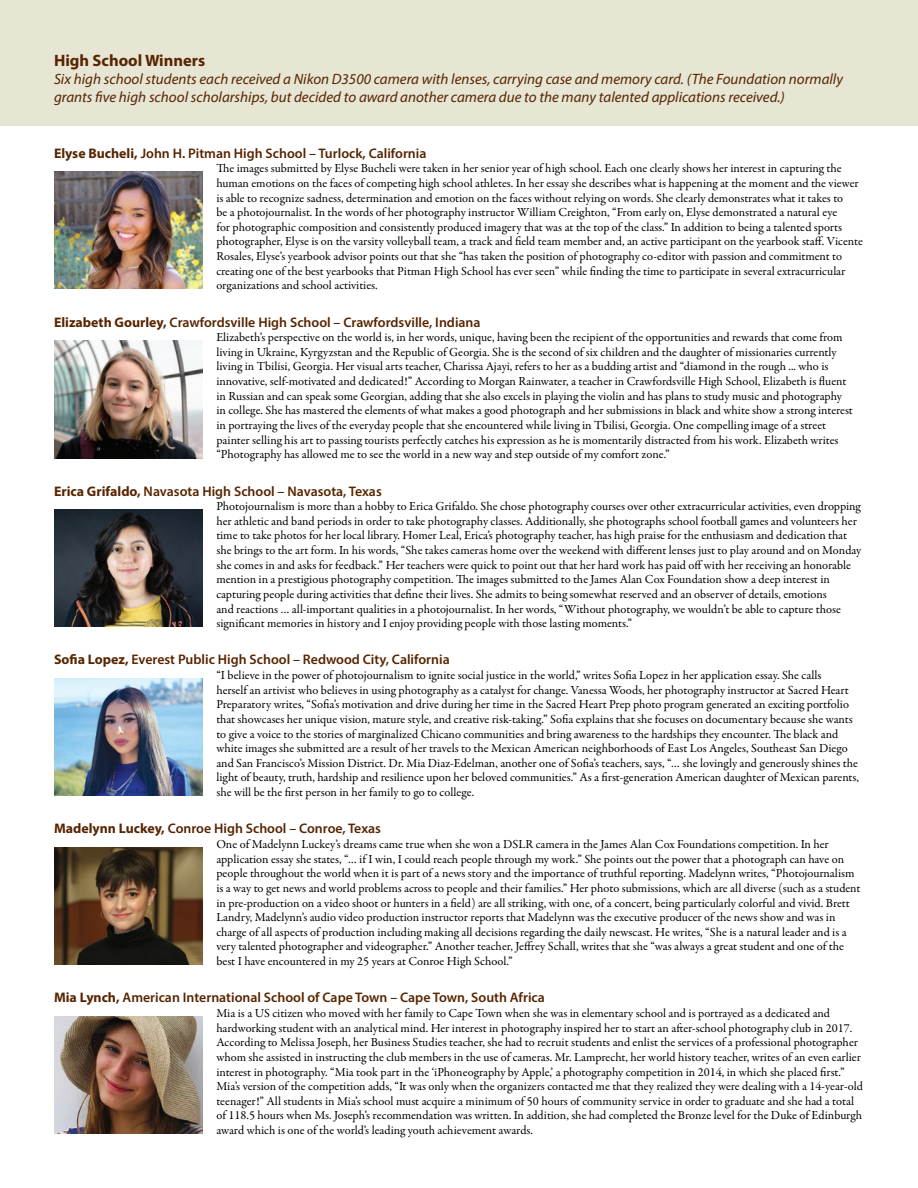
<style>
.page{position:relative;width:918px;height:1188px;background:#fff}
.page>*{position:absolute;margin:0;border:0;box-sizing:border-box;transform-origin:0 0}
.t1{font:700 16.5px "Myriad Pro";color:#572500}
.t2{font:italic 15px/18px "Myriad Pro";color:#572500}
.Student_Bio_-_Name{font:600 13.8px "Myriad Pro";color:#572500}
.Student_Bio{font:12.3px/14.7px "Garamond Premr Pro";color:#000}
.s1{font-weight:700}
</style>
<div class="page">
<div style="left:0;top:0;width:918px;height:125px;background:#e7e5d4"></div>
<img style="left:54px;top:171px;width:149px;height:118px">
<img style="left:54px;top:341px;width:149px;height:117px">
<img style="left:54px;top:509px;width:149px;height:118px">
<img style="left:54px;top:679px;width:149px;height:117px">
<img style="left:54px;top:847px;width:149px;height:117px">
<img style="left:54px;top:1016px;width:149px;height:117px">
<p class="t1" style="left:54px;top:50px;width:153px">High School Winners</p>
<p class="t2" style="left:54px;top:70px;width:791px">Six high school students each received a Nikon D3500 camera with lenses, carrying case and memory card. (The Foundation normally grants five high school scholarships, but decided to award another camera due to the many talented applications received.)</p>
<p class="Student_Bio_-_Name" style="left:54px;top:144px;width:374px"><span class="s1">Elyse Bucheli,</span> John H. Pitman High School – Turlock, California</p>
<p class="Student_Bio" style="left:216px;top:161px;width:648px">The images submitted by Elyse Bucheli were taken in her senior year of high school. Each one clearly shows her interest in capturing the human emotions on the faces of competing high school athletes. In her essay she describes what is happening at the moment and the viewer is able to recognize sadness, determination and emotion on the faces without relying on words. She clearly demonstrates what it takes to<br>be a photojournalist. In the words of her photography instructor William Creighton, “From early on, Elyse demonstrated a natural eye<br>for photographic composition and consistently produced imagery that was at the top of the class.” In addition to being a talented sports photographer, Elyse is on the varsity volleyball team, a track and field team member and, an active participant on the yearbook staff. Vicente Rosales, Elyse’s yearbook advisor points out that she “has taken the position of photography co-editor with passion and commitment to creating one of the best yearbooks that Pitman High School has ever seen” while finding the time to participate in several extracurricular organizations and school activities.</p>
<p class="Student_Bio_-_Name" style="left:54px;top:313px;width:428px"><span class="s1">Elizabeth Gourley,</span> Crawfordsville High School – Crawfordsville, Indiana</p>
<p class="Student_Bio" style="left:216px;top:330px;width:638px">Elizabeth’s perspective on the world is, in her words, unique, having been the recipient of the opportunities and rewards that come from living in Ukraine, Kyrgyzstan and the Republic of Georgia. She is the second of six children and the daughter of missionaries currently living in Tbilisi, Georgia. Her visual arts teacher, Charissa Ajayi, refers to her as a budding artist and “diamond in the rough ... who is innovative, self-motivated and dedicated!” According to Morgan Rainwater, a teacher in Crawfordsville High School, Elizabeth is fluent in Russian and can speak some Georgian, adding that she also excels in playing the violin and has plans to study music and photography in college. She has mastered the elements of what makes a good photograph and her submissions in black and white show a strong interest in portraying the lives of the everyday people that she encountered while living in Tbilisi, Georgia. One compelling image of a street painter selling his art to passing tourists perfectly catches his expression as he is momentarily distracted from his work. Elizabeth writes “Photography has allowed me to see the world in a new way and step outside of my comfort zone.”</p>
<p class="Student_Bio_-_Name" style="left:54px;top:482px;width:329px"><span class="s1">Erica Grifaldo,</span> Navasota High School – Navasota, Texas</p>
<p class="Student_Bio" style="left:216px;top:499px;width:647px">Photojournalism is more than a hobby to Erica Grifaldo. She chose photography courses over other extracurricular activities, even dropping her athletic and band periods in order to take photography classes. Additionally, she photographs school football games and volunteers her time to take photos for her local library. Homer Leal, Erica’s photography teacher, has high praise for the enthusiasm and dedication that she brings to the art form. In his words, “She takes cameras home over the weekend with different lenses just to play around and on Monday she comes in and asks for feedback.” Her teachers were quick to point out that her hard work has paid off with her receiving an honorable mention in a prestigious photography competition. The images submitted to the James Alan Cox Foundation show a deep interest in capturing people during activities that define their lives. She admits to being somewhat reserved and an observer of details, emotions<br>and reactions … all-important qualities in a photojournalist. In her words, “Without photography, we wouldn’t be able to capture those significant memories in history and I enjoy providing people with those lasting moments.”</p>
<p class="Student_Bio_-_Name" style="left:54px;top:651px;width:397px"><span class="s1">Sofia Lopez,</span> Everest Public High School – Redwood City, California</p>
<p class="Student_Bio" style="left:216px;top:668px;width:644px">“I believe in the power of photojournalism to ignite social justice in the world,” writes Sofia Lopez in her application essay. She calls<br>herself an artivist who believes in using photography as a catalyst for change. Vanessa Woods, her photography instructor at Sacred Heart Preparatory writes, “Sofia’s motivation and drive during her time in the Sacred Heart Prep photo program generated an exciting portfolio that showcases her unique vision, mature style, and creative risk-taking.” Sofia explains that she focuses on documentary because she wants to give a voice to the stories of marginalized Chicano communities and bring awareness to the hardships they encounter. The black and white images she submitted are a result of her travels to the Mexican American neighborhoods of East Los Angeles, Southeast San Diego and San Francisco’s Mission District. Dr. Mia Diaz-Edelman, another one of Sofia’s teachers, says, “… she lovingly and generously shines the light of beauty, truth, hardship and resilience upon her beloved communities.” As a first-generation American daughter of Mexican parents, she will be the first person in her family to go to college.</p>
<p class="Student_Bio_-_Name" style="left:54px;top:820px;width:329px"><span class="s1">Madelynn Luckey,</span> Conroe High School – Conroe, Texas</p>
<p class="Student_Bio" style="left:216px;top:837px;width:646px">One of Madelynn Luckey’s dreams came true when she won a DSLR camera in the James Alan Cox Foundations competition. In her application essay she states, “… if I win, I could reach people through my work.” She points out the power that a photograph can have on people throughout the world when it is part of a news story and the importance of truthful reporting. Madelynn writes, “Photojournalism is a way to get news and world problems across to people and their families.” Her photo submissions, which are all diverse (such as a student in pre-production on a video shoot or hunters in a field) are all striking, with one, of a concert, being particularly colorful and vivid. Brett Landry, Madelynn’s audio video production instructor reports that Madelynn was the executive producer of the news show and was in charge of all aspects of production including making all decisions regarding the daily newscast. He writes, “She is a natural leader and is a very talented photographer and videographer.” Another teacher, Jeffrey Schall, writes that she “was always a great student and one of the best I have encountered in my 25 years at Conroe High School.”</p>
<p class="Student_Bio_-_Name" style="left:54px;top:989px;width:492px"><span class="s1">Mia Lynch,</span> American International School of Cape Town – Cape Town, South Africa</p>
<p class="Student_Bio" style="left:216px;top:1006px;width:648px">Mia is a US citizen who moved with her family to Cape Town when she was in elementary school and is portrayed as a dedicated and hardworking student with an analytical mind. Her interest in photography inspired her to start an after-school photography club in 2017.<br>According to Melissa Joseph, her Business Studies teacher, she had to recruit students and enlist the services of a professional photographer whom she assisted in instructing the club members in the use of cameras. Mr. Lamprecht, her world history teacher, writes of an even earlier interest in photography. “Mia took part in the ‘iPhoneography by Apple,’ a photography competition in 2014, in which she placed first.” Mia’s version of the competition adds, “It was only when the organizers contacted me that they realized they were dealing with a 14-year-old teenager!” All students in Mia’s school must acquire a minimum of 50 hours of community service in order to graduate and she had a total of 118.5 hours when Ms. Joseph’s recommendation was written. In addition, she had completed the Bronze level for the Duke of Edinburgh award which is one of the world’s leading youth achievement awards.</p>
</div>
